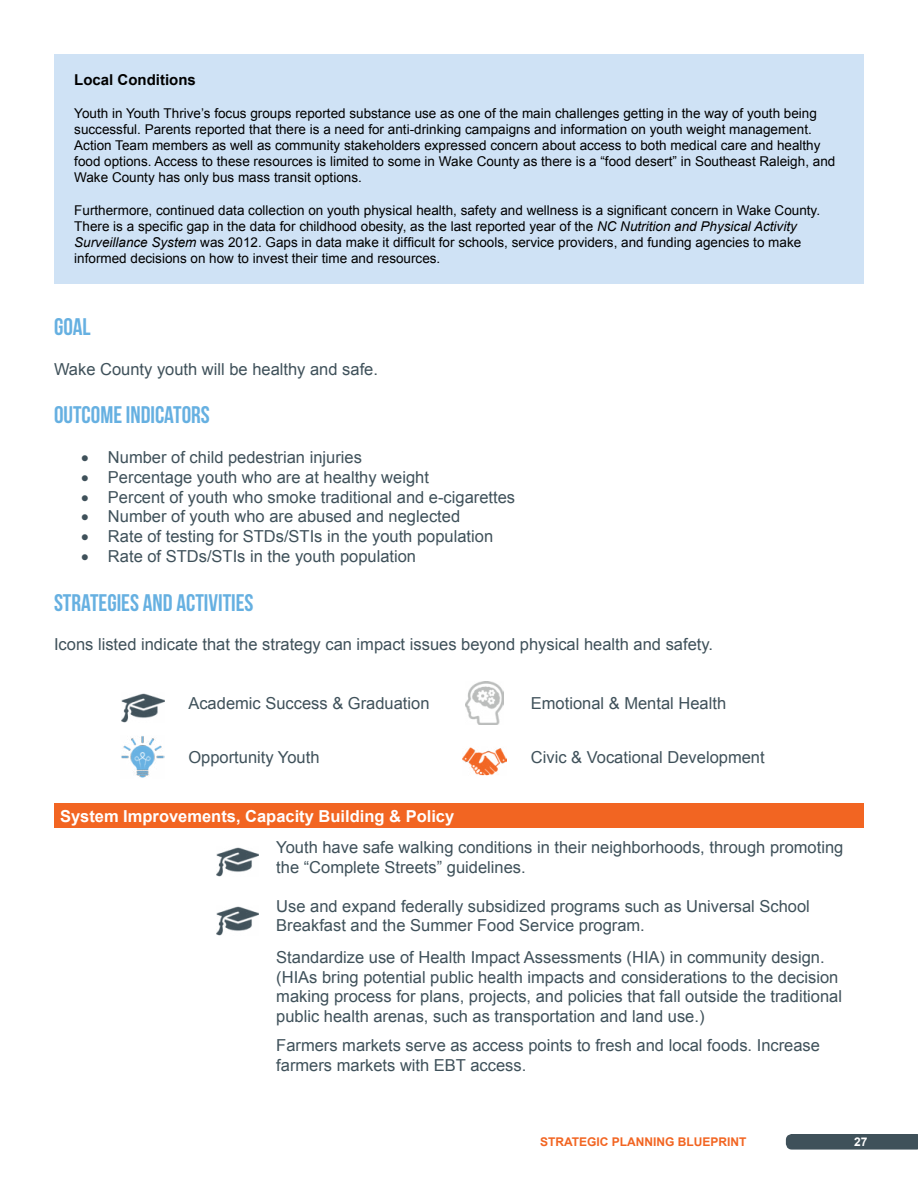
<style>
.page{position:relative;width:918px;height:1188px;background:#fff}
.page>*{position:absolute;margin:0;border:0;box-sizing:border-box;transform-origin:0 0}
.t1{font:24px "Bebas Neue";color:#66b0e1}
.t2{font:16.5px/19.8px "Arial";color:#3f515a}
.t3{font:700 16.5px "Arial";color:#fff}
.t4{font:700 15px "Arial";color:#000}
.t5{font:13.5px/16.2px "Arial";color:#000}
.t6{font:700 12px "Arial";color:#f26522}
.t7{font:700 12px "Arial";color:#fff}
.s1{font-style:italic}
</style>
<div class="page">
<svg style="left:786px;top:1134px;width:132px;height:16px;background:#45565f"></svg>
<div style="left:54px;top:54px;width:810px;height:230px;background:#cfe2f5"></div>
<img style="left:122px;top:693px;width:42px;height:30px">
<img style="left:466px;top:681px;width:38px;height:44px">
<img style="left:121px;top:736px;width:43px;height:42px">
<img style="left:463px;top:747px;width:43px;height:29px">
<div style="left:54px;top:804px;width:810px;height:24px;background:#f26522"></div>
<img style="left:216px;top:847px;width:43px;height:30px">
<img style="left:216px;top:906px;width:43px;height:30px">
<p class="t4" style="left:74px;top:70px;width:123px">Local Conditions</p>
<p class="t5" style="left:74px;top:105px;width:763px">Youth in Youth Thrive’s focus groups reported substance use as one of the main challenges getting in the way of youth being successful. Parents reported that there is a need for anti-drinking campaigns and information on youth weight management.<br>Action Team members as well as community stakeholders expressed concern about access to both medical care and healthy food options. Access to these resources is limited to some in Wake County as there is a “food desert” in Southeast Raleigh, and Wake County has only bus mass transit options.</p>
<p class="t5" style="left:74px;top:202px;width:747px">Furthermore, continued data collection on youth physical health, safety and wellness is a significant concern in Wake County.<br>There is a specific gap in the data for childhood obesity, as the last reported year of the <span class="s1">NC Nutrition and Physical Activity Surveillance System</span> was 2012. Gaps in data make it difficult for schools, service providers, and funding agencies to make informed decisions on how to invest their time and resources.</p>
<h1 class="t1" style="left:54px;top:314px;width:38px">GOAL</h1>
<p class="t2" style="left:54px;top:359px;width:326px">Wake County youth will be healthy and safe.</p>
<h1 class="t1" style="left:54px;top:402px;width:157px">OUTCOME INDICATORS</h1>
<p class="t2" style="left:81px;top:448px;width:282px">• Number of child pedestrian injuries</p>
<p class="t2" style="left:81px;top:467px;width:350px">• Percentage youth who are at healthy weight</p>
<p class="t2" style="left:81px;top:487px;width:436px">• Percent of youth who smoke traditional and e-cigarettes</p>
<p class="t2" style="left:81px;top:507px;width:381px">• Number of youth who are abused and neglected</p>
<p class="t2" style="left:81px;top:527px;width:414px">• Rate of testing for STDs/STIs in the youth population</p>
<p class="t2" style="left:81px;top:547px;width:337px">• Rate of STDs/STIs in the youth population</p>
<h1 class="t1" style="left:54px;top:589px;width:201px">STRATEGIES AND ACTIVITIES</h1>
<p class="t2" style="left:54px;top:635px;width:661px">Icons listed indicate that the strategy can impact issues beyond physical health and safety.</p>
<p class="t2" style="left:188px;top:694px;width:243px">Academic Success &amp; Graduation</p>
<p class="t2" style="left:531px;top:694px;width:197px">Emotional &amp; Mental Health</p>
<p class="t2" style="left:188px;top:748px;width:133px">Opportunity Youth</p>
<p class="t2" style="left:531px;top:748px;width:235px">Civic &amp; Vocational Development</p>
<p class="t3" style="left:60px;top:805px;width:396px">System Improvements, Capacity Building &amp; Policy</p>
<p class="t2" style="left:276px;top:838px;width:569px">Youth have safe walking conditions in their neighborhoods, through promoting the “Complete Streets” guidelines.</p>
<p class="t2" style="left:276px;top:896px;width:535px">Use and expand federally subsidized programs such as Universal School<br>Breakfast and the Summer Food Service program.</p>
<p class="t2" style="left:276px;top:947px;width:567px">Standardize use of Health Impact Assessments (HIA) in community design. (HIAs bring potential public health impacts and considerations to the decision making process for plans, projects, and policies that fall outside the traditional public health arenas, such as transportation and land use.)</p>
<p class="t2" style="left:276px;top:1036px;width:545px">Farmers markets serve as access points to fresh and local foods. Increase farmers markets with EBT access.</p>
<p class="t6" style="left:540px;top:1134px;width:208px">STRATEGIC PLANNING BLUEPRINT</p>
<p class="t7" style="left:854px;top:1134px;width:15px">27</p>
</div>
